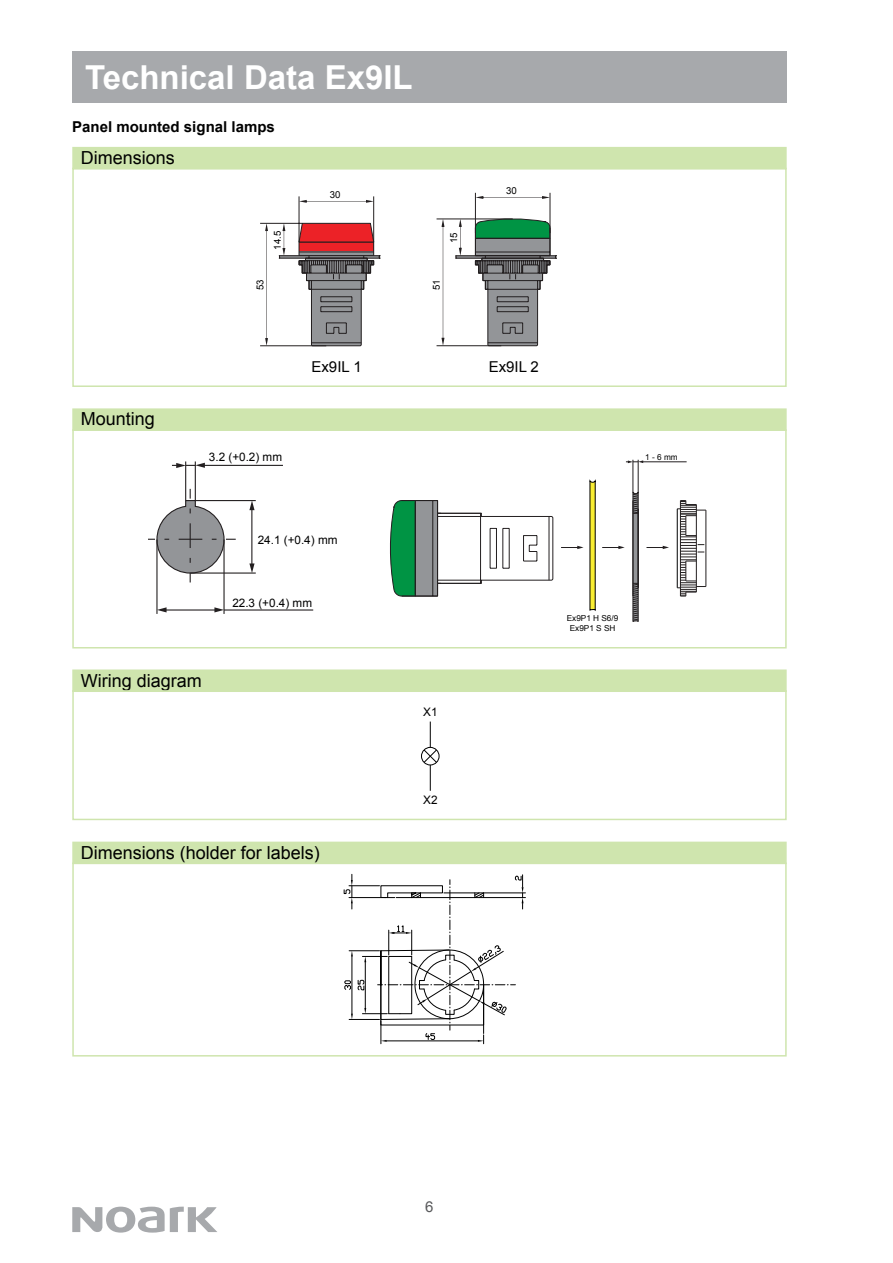
<style>
.page{position:relative;width:893px;height:1263px;background:#fff}
.page>*{position:absolute;margin:0;border:0;box-sizing:border-box;transform-origin:0 0}
.t1{font:700 33px "Arial";color:#fff}
.t2{font:18px "Arial";color:#000}
.t3{font:700 15px "Arial";color:#000}
.t4{font:15px "Arial";color:#000}
.t5{font:15px "Arial";color:#58595b}
.t6{font:12.3px "Arial";color:#000}
.t7{font:11.7px "Arial";color:#000}
.t8{font:9.6px "Arial";color:#000}
.t9{font:8.25px/9.9px "Arial";color:#000;text-align:center}
</style>
<div class="page">
<svg style="left:72px;top:1206px;width:145px;height:26px"></svg>
<div style="left:72px;top:51px;width:715px;height:51px;background:#a7a9ac"></div>
<div style="left:72px;top:408px;width:715px;height:23px;background:#cfe5ae"></div>
<div style="left:72px;top:147px;width:715px;height:22px;background:#cfe5ae"></div>
<div style="left:72px;top:168px;width:715px;height:219px;border:2px solid #cfe5ae"></div>
<hr style="left:437px;top:345px;width:64px;height:1px;background:#231f20">
<svg style="left:441px;top:220px;width:3px;height:126px"></svg>
<hr style="left:437px;top:219px;width:76px;height:1px;background:#231f20">
<svg style="left:454px;top:218px;width:103px;height:128px"></svg>
<hr style="left:475px;top:193px;width:1px;height:40px;background:#231f20">
<hr style="left:550px;top:193px;width:1px;height:40px;background:#231f20">
<svg style="left:475px;top:196px;width:75px;height:3px"></svg>
<hr style="left:299px;top:196px;width:1px;height:46px;background:#231f20">
<hr style="left:373px;top:196px;width:1px;height:46px;background:#231f20">
<hr style="left:260px;top:223px;width:42px;height:1px;background:#231f20">
<hr style="left:260px;top:345px;width:66px;height:1px;background:#231f20">
<svg style="left:299px;top:200px;width:75px;height:3px"></svg>
<svg style="left:278px;top:223px;width:103px;height:123px"></svg>
<svg style="left:265px;top:223px;width:3px;height:123px"></svg>
<div style="left:72px;top:669px;width:715px;height:23px;background:#cfe5ae"></div>
<div style="left:72px;top:690px;width:715px;height:130px;border:2px solid #cfe5ae"></div>
<div style="left:421px;top:747px;width:18px;height:18px;border:1px solid #000;border-radius:50%"></div>
<svg style="left:423px;top:721px;width:14px;height:70px"></svg>
<div style="left:72px;top:429px;width:715px;height:219px;border:2px solid #cfe5ae"></div>
<svg style="left:390px;top:500px;width:163px;height:97px"></svg>
<svg style="left:677px;top:500px;width:29px;height:97px"></svg>
<hr style="left:696px;top:504px;width:1px;height:88px;background:#231f20">
<hr style="left:706px;top:510px;width:1px;height:76px;background:#231f20">
<hr style="left:677px;top:509px;width:1px;height:79px;background:#000">
<svg style="left:632px;top:490px;width:7px;height:132px"></svg>
<svg style="left:602px;top:546px;width:23px;height:3px"></svg>
<svg style="left:646px;top:546px;width:23px;height:3px"></svg>
<hr style="left:633px;top:460px;width:1px;height:32px;background:#231f20">
<hr style="left:638px;top:460px;width:1px;height:32px;background:#231f20">
<hr style="left:642px;top:461px;width:45px;height:1px;background:#231f20">
<svg style="left:626px;top:460px;width:17px;height:3px"></svg>
<svg style="left:561px;top:479px;width:35px;height:132px"></svg>
<svg style="left:149px;top:489px;width:87px;height:93px"></svg>
<hr style="left:185px;top:461px;width:1px;height:40px;background:#231f20">
<hr style="left:195px;top:461px;width:1px;height:40px;background:#231f20">
<hr style="left:203px;top:465px;width:80px;height:1px;background:#231f20">
<svg style="left:172px;top:463px;width:33px;height:5px"></svg>
<hr style="left:195px;top:500px;width:61px;height:1px;background:#231f20">
<hr style="left:190px;top:572px;width:66px;height:2px;background:#231f20">
<hr style="left:251px;top:508px;width:1px;height:57px;background:#231f20">
<svg style="left:249px;top:501px;width:6px;height:9px"></svg>
<svg style="left:249px;top:563px;width:6px;height:10px"></svg>
<hr style="left:156px;top:539px;width:2px;height:75px;background:#231f20">
<hr style="left:223px;top:539px;width:2px;height:75px;background:#231f20">
<hr style="left:165px;top:609px;width:51px;height:1px;background:#231f20">
<svg style="left:157px;top:607px;width:10px;height:5px"></svg>
<svg style="left:214px;top:607px;width:10px;height:5px"></svg>
<hr style="left:224px;top:609px;width:89px;height:1px;background:#231f20">
<div style="left:72px;top:842px;width:715px;height:22px;background:#cfe5ae"></div>
<div style="left:72px;top:862px;width:715px;height:194px;border:2px solid #cfe5ae"></div>
<hr style="left:396px;top:897px;width:129px;height:1px;background:#000">
<hr style="left:444px;top:892px;width:81px;height:1px;background:#000">
<svg style="left:344px;top:874px;width:180px;height:170px"></svg>
<h1 class="t1" style="left:85px;top:55px;width:329px">Technical Data Ex9IL</h1>
<p class="t3" style="left:72px;top:117px;width:204px">Panel mounted signal lamps</p>
<p class="t6" style="left:160px;top:120px;width:15px">30</p>
<p class="t2" style="left:81px;top:146px;width:96px">Dimensions</p>
<p class="t8" style="left:271px;top:250px;width:20px;rotate:-90deg">14.5</p>
<p class="t8" style="left:254px;top:290px;width:12px;rotate:-90deg">53</p>
<p class="t8" style="left:330px;top:189px;width:12px">30</p>
<p class="t8" style="left:448px;top:243px;width:12px;rotate:-90deg">15</p>
<p class="t8" style="left:430px;top:290px;width:12px;rotate:-90deg">51</p>
<p class="t2" style="left:81px;top:407px;width:76px">Mounting</p>
<p class="t4" style="left:311px;top:357px;width:52px">Ex9IL 1</p>
<p class="t7" style="left:209px;top:449px;width:75px">3.2 (+0.2) mm</p>
<p class="t2" style="left:81px;top:668px;width:123px">Wiring diagram</p>
<p class="t7" style="left:258px;top:532px;width:81px">24.1 (+0.4) mm</p>
<p class="t7" style="left:232px;top:595px;width:81px">22.3 (+0.4) mm</p>
<p class="t7" style="left:423px;top:704px;width:16px">X1</p>
<p class="t2" style="left:81px;top:840px;width:241px">Dimensions (holder for labels)</p>
<p class="t7" style="left:423px;top:792px;width:16px">X2</p>
<p class="t8" style="left:506px;top:185px;width:12px">30</p>
<p class="t4" style="left:489px;top:357px;width:52px">Ex9IL 2</p>
<p class="t9" style="left:645px;top:452px;width:34px">1 - 6 mm</p>
<p class="t9" style="left:567px;top:614px;width:53px">Ex9P1 H S6/9<br>Ex9P1 S SH</p>
<p class="t5" style="left:425px;top:1197px;width:10px">6</p>
</div>
